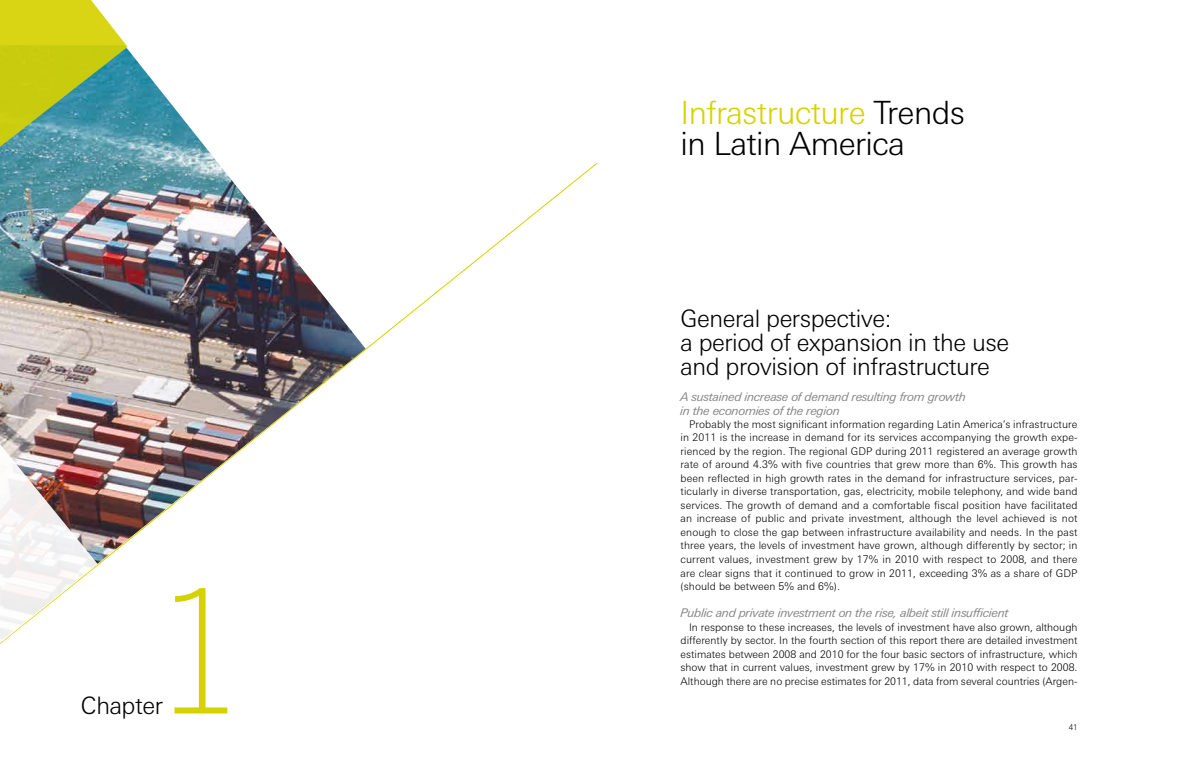
<style>
.page{position:relative;width:1191px;height:766px;background:#fff}
.page>*{position:absolute;margin:0;border:0;box-sizing:border-box;transform-origin:0 0}
.t1{font:200 169.4px "Benton Sans";color:#d6d200}
.t2{font:300 32px/30.4px "Linotype Univers Basic";letter-spacing:-.02em;color:#000}
.t3{font:300 24px/24px "Linotype Univers Basic";letter-spacing:-.02em;color:#000}
.t4{font:italic 12px/14px "Linotype Univers Basic";letter-spacing:-.02em;color:#868786}
.t5{font:300 10.5px/13.5px "Linotype Univers Basic";color:#000;text-align:justify}
.t6{font:300 8px "Linotype Univers Basic";color:#000}
.s1{color:#d6d200}
</style>
<div class="page">
<img style="left:128px;top:49px;width:89px;height:113px">
<img style="left:0;top:162px;width:598px;height:404px">
<img style="left:0;top:437px;width:98px;height:207px">
<svg style="left:0;top:0;width:128px;height:176px;background:#94b75e"></svg>
<h3 class="t3" style="left:81px;top:692px;width:83px">Chapter</h3>
<h1 class="t1" style="left:163px;top:552px;width:73px">1</h1>
<h2 class="t2" style="left:680px;top:97px;width:286px"><span class="s1">Infrastructure</span> Trends in Latin America</h2>
<h3 class="t3" style="left:680px;top:306px;width:330px">General perspective:<br>a period of expansion in the use and provision of infrastructure</h3>
<p class="t4" style="left:680px;top:389px;width:287px">A sustained increase of demand resulting from growth in the economies of the region</p>
<p class="t5" style="left:680px;top:417px;width:398px;text-indent:9px">Probably the most significant information regarding Latin America’s infrastructure in 2011 is the increase in demand for its services accompanying the growth expe&shy;rienced by the region. The regional GDP during 2011 registered an average growth rate of around 4.3% with five countries that grew more than 6%. This growth has been reflected in high growth rates in the demand for infrastructure services, par&shy;ticularly in diverse transportation, gas, electricity, mobile telephony, and wide band services. The growth of demand and a comfortable fiscal position have facilitated an increase of public and private investment, although the level achieved is not enough to close the gap between infrastructure availability and needs. In the past three years, the levels of investment have grown, although differently by sector; in current values, investment grew by 17% in 2010 with respect to 2008, and there are clear signs that it continued to grow in 2011, exceeding 3% as a share of GDP (should be between 5% and 6%).</p>
<p class="t4" style="left:680px;top:605px;width:330px">Public and private investment on the rise, albeit still insufficient</p>
<p class="t5" style="left:680px;top:619px;width:398px;text-indent:9px">In response to these increases, the levels of investment have also grown, although differently by sector. In the fourth section of this report there are detailed investment estimates between 2008 and 2010 for the four basic sectors of infrastructure, which show that in current values, investment grew by 17% in 2010 with respect to 2008.<br>Although there are no precise estimates for 2011, data from several countries (Argen-</p>
<p class="t6" style="left:1068px;top:722px;width:10px">41</p>
</div>
